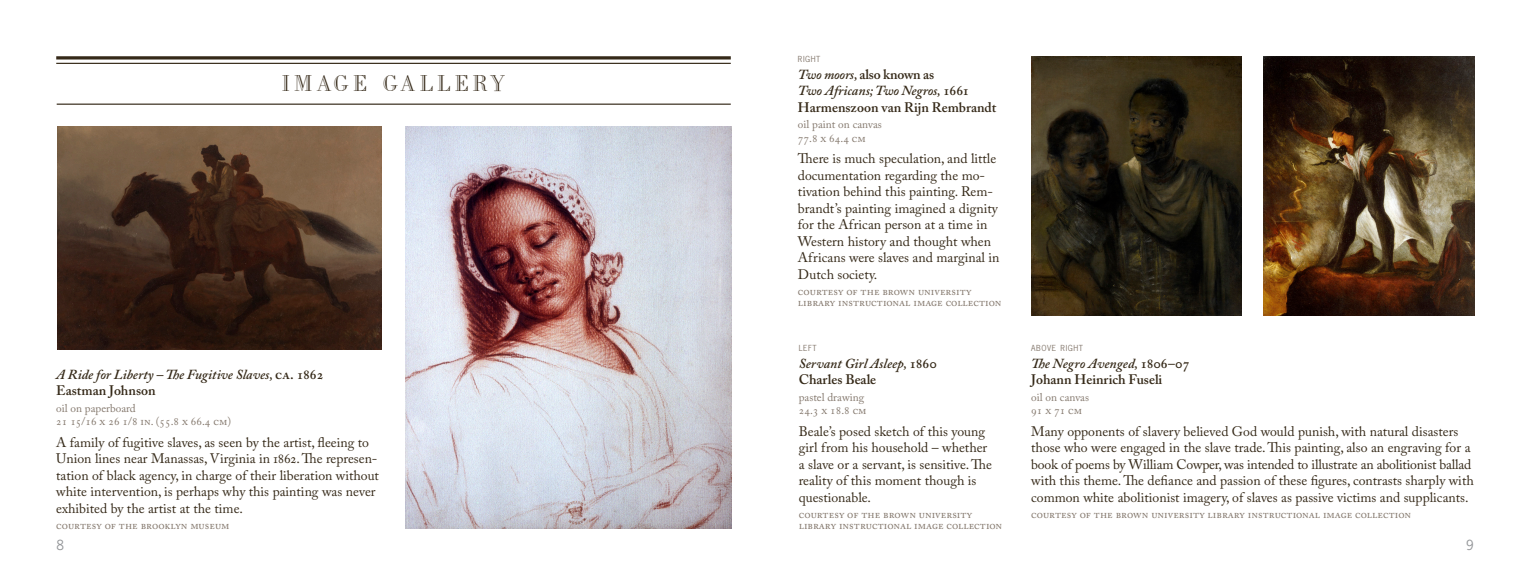
<style>
.page{position:relative;width:1530px;height:585px;background:#fff}
.page>*{position:absolute;margin:0;border:0;box-sizing:border-box;transform-origin:0 0}
.Body_Text{font:22.5px "Bodoni Open";letter-spacing:.2em;color:#352918}
.Description{font:13.75px/16.5px "Adobe Caslon Pro";color:#352918}
.Artwork{font:italic 600 13.75px "Adobe Caslon Pro";color:#352918}
.Artwork-2{font:600 13.75px/16.5px "Adobe Caslon Pro";color:#352918}
.Artist{font:600 13.75px "Adobe Caslon Pro";color:#352918}
.t1{font:13.12px "News Gothic Std";color:#939598}
.Courtesy{font:11.25px/11.2px "Adobe Caslon Pro";color:#84786d}
.Size{font:11.25px "Adobe Caslon Pro";letter-spacing:.045em;color:#84786d}
.Media{font:11.25px "Adobe Caslon Pro";color:#84786d}
.Directional{font:7.88px "News Gothic Std";letter-spacing:.07em;color:#84786d}
.s1{font-style:normal}
.s2{font-style:italic}
</style>
<div class="page">
<img style="left:1031px;top:56px;width:210px;height:259px">
<img style="left:405px;top:127px;width:326px;height:402px">
<img style="left:57px;top:127px;width:325px;height:222px">
<img style="left:1264px;top:56px;width:210px;height:259px">
<hr style="left:57px;top:104px;width:674px;height:1px;background:#352918">
<hr style="left:56px;top:63px;width:675px;height:1px;background:#352918">
<svg style="left:56px;top:56px;width:675px;height:4px;background:#594f42"></svg>
<p class="Body_Text" style="left:282px;top:71px;width:225px">IMAGE GALLERY</p>
<p class="Artwork" style="left:56px;top:366px;width:269px">A Ride for Liberty – The Fugitive Slaves, <span class="s1">ca. 1862</span></p>
<p class="Artist" style="left:56px;top:383px;width:101px">Eastman Johnson</p>
<p class="Media" style="left:56px;top:401px;width:81px">oil on paperboard</p>
<p class="Size" style="left:56px;top:415px;width:176px">21 15/16 x 26 1/8 in. (55.8 x 66.4 cm)</p>
<p class="Description" style="left:56px;top:434px;width:324px">A family of fugitive slaves, as seen by the artist, fleeing to Union lines near Manassas, Virginia in 1862. The represen&shy;tation of black agency, in charge of their liberation without white intervention, is perhaps why this painting was never exhibited by the artist at the time.</p>
<p class="Courtesy" style="left:56px;top:519px;width:175px">Courtesy of the Brooklyn Museum</p>
<p class="Directional" style="left:798px;top:54px;width:24px">RIGHT</p>
<p class="Artwork-2" style="left:798px;top:66px;width:200px"><span class="s2">Two moors,</span> also known as<br><span class="s2">Two Africans; Two Negros,</span> 1661<br>Harmenszoon van Rijn Rembrandt</p>
<p class="Media" style="left:798px;top:118px;width:85px">oil paint on canvas</p>
<p class="Size" style="left:798px;top:131px;width:69px">77.8 x 64.4 cm</p>
<p class="Description" style="left:798px;top:150px;width:203px">There is much speculation, and little documentation regarding the mo&shy;tivation behind this painting. Rem&shy;brandt’s painting imagined a dignity for the African person at a time in<br>Western history and thought when<br>Africans were slaves and marginal in<br>Dutch society.</p>
<p class="Courtesy" style="left:798px;top:285px;width:205px">Courtesy of the Brown University<br>Library Instructional Image Collection</p>
<p class="Directional" style="left:799px;top:343px;width:20px">LEFT</p>
<p class="Artwork" style="left:799px;top:355px;width:139px">Servant Girl Asleep, <span class="s1">1860</span></p>
<p class="Artist" style="left:799px;top:372px;width:79px">Charles Beale</p>
<p class="Media" style="left:799px;top:390px;width:67px">pastel drawing</p>
<p class="Size" style="left:799px;top:404px;width:69px">24.3 x 18.8 cm</p>
<p class="Description" style="left:799px;top:423px;width:195px">Beale’s posed sketch of this young girl from his household – whether a slave or a servant, is sensitive. The reality of this moment though is questionable.</p>
<p class="Courtesy" style="left:799px;top:508px;width:205px">Courtesy of the Brown University<br>Library Instructional Image Collection</p>
<p class="Directional" style="left:1031px;top:343px;width:53px">ABOVE RIGHT</p>
<p class="Artwork" style="left:1031px;top:355px;width:160px">The Negro Avenged, <span class="s1">1806–07</span></p>
<p class="Artist" style="left:1031px;top:372px;width:133px">Johann Heinrich Fuseli</p>
<p class="Media" style="left:1031px;top:390px;width:59px">oil on canvas</p>
<p class="Size" style="left:1031px;top:404px;width:52px">91 x 71 cm</p>
<p class="Description" style="left:1031px;top:423px;width:444px">Many opponents of slavery believed God would punish, with natural disasters those who were engaged in the slave trade. This painting, also an engraving for a book of poems by William Cowper, was intended to illustrate an abolitionist ballad with this theme. The defiance and passion of these figures, contrasts sharply with common white abolitionist imagery, of slaves as passive victims and supplicants.</p>
<p class="Courtesy" style="left:1031px;top:508px;width:381px">Courtesy of the Brown University Library Instructional Image Collection</p>
<p class="t1" style="left:56px;top:537px;width:9px">8</p>
<p class="t1" style="left:1466px;top:537px;width:9px">9</p>
</div>
